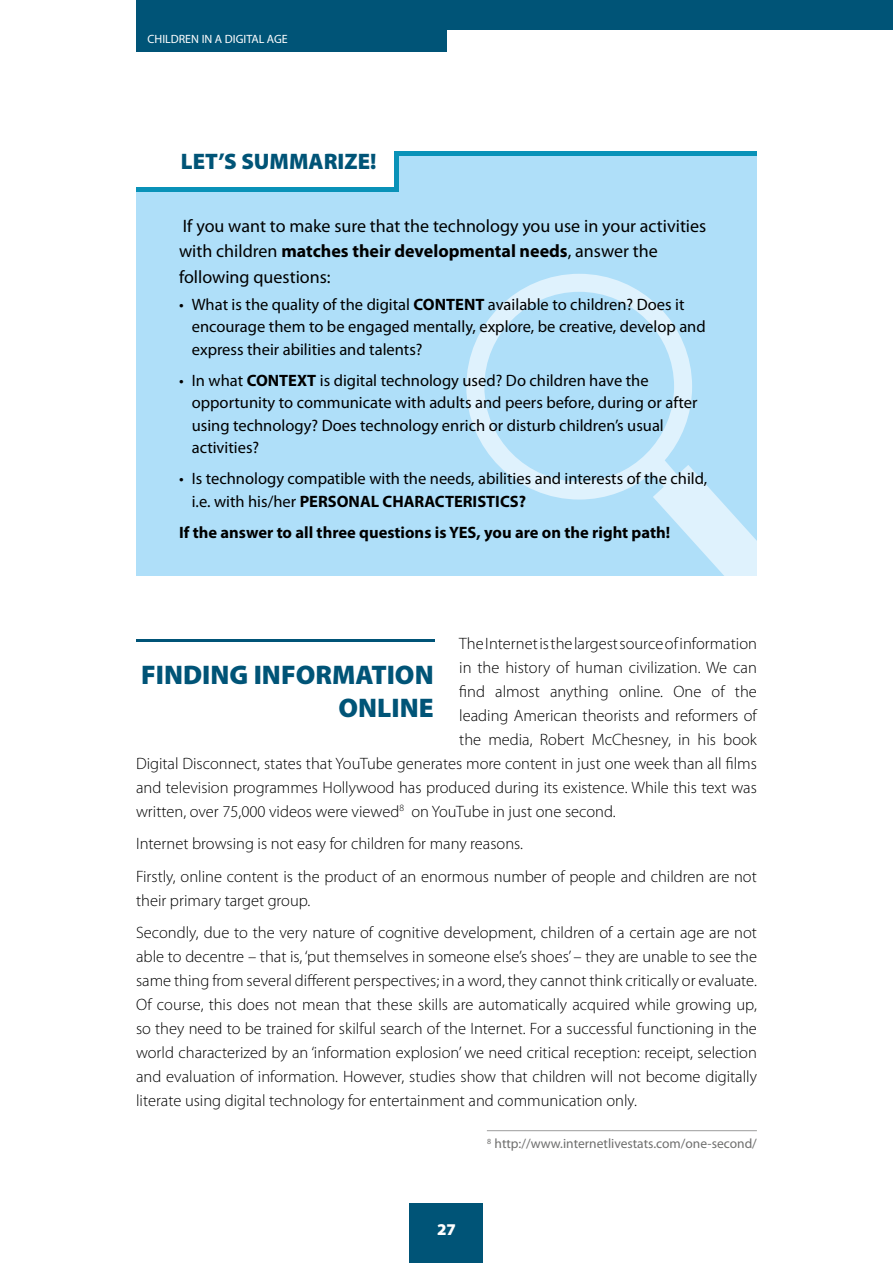
<style>
.page{position:relative;width:893px;height:1263px;background:#fff}
.page>*{position:absolute;margin:0;border:0;box-sizing:border-box;transform-origin:0 0}
.t1{font:900 27px/33px "Myriad Pro";color:#005477;text-align:right}
.t2{font:900 22.5px "Myriad Pro";color:#005477}
.t3{font:18px/25.5px "Myriad Pro";color:#000}
.t4{font:300 16.5px/24px "Myriad Pro";color:#000}
.t5{font:16.5px/22.5px "Myriad Pro";color:#000}
.t6{font:700 16.5px "Myriad Pro";color:#000}
.t7{font:900 16.5px "Myriad Pro";color:#fff}
.t8{font:13.5px "Myriad Pro";color:#6f6f6e}
.t9{font:12px "Myriad Pro";color:#fff}
.s1{font-weight:700}
</style>
<div class="page">
<div style="left:410px;top:1203px;width:73px;height:60px;background:#005477"></div>
<div style="left:136px;top:0;width:310px;height:51px;background:#005477"></div>
<div style="left:136px;top:0;width:757px;height:30px;background:#005477"></div>
<div style="left:136px;top:152px;width:621px;height:423px;background:#afdff9"></div>
<div style="left:92px;top:119px;width:302px;height:68px;background:#fff"></div>
<hr style="left:394px;top:152px;width:363px;height:4px;background:#0992b8">
<hr style="left:136px;top:187px;width:262px;height:4px;background:#0992b8">
<div style="left:394px;top:152px;width:5px;height:39px;background:#0992b8"></div>
<svg style="left:466px;top:274px;width:291px;height:301px"></svg>
<hr style="left:136px;top:639px;width:299px;height:2px;background:#005477">
<hr style="left:487px;top:1130px;width:270px;height:1px;background:#9c9d9d">
<p class="t9" style="left:148px;top:33px;width:142px">CHILDREN IN A DIGITAL AGE</p>
<h2 class="t2" style="left:181px;top:149px;width:197px">LET’S SUMMARIZE!</h2>
<p class="t3" style="left:179px;top:213px;width:529px">If you want to make sure that the technology you use in your activities with children <span class="s1">matches their developmental needs</span>, answer the following questions:</p>
<p class="t5" style="left:192px;top:293px;width:515px;text-indent:-13px">• What is the quality of the digital <span class="s1">CONTENT</span> available to children? Does it encourage them to be engaged mentally, explore, be creative, develop and express their abilities and talents?</p>
<p class="t5" style="left:192px;top:369px;width:507px;text-indent:-13px">• In what <span class="s1">CONTEXT</span> is digital technology used? Do children have the opportunity to communicate with adults and peers before, during or after using technology? Does technology enrich or disturb children’s usual activities?</p>
<p class="t5" style="left:192px;top:468px;width:517px;text-indent:-13px">• Is technology compatible with the needs, abilities and interests of the child, i.e. with his/her <span class="s1">PERSONAL CHARACTERISTICS?</span></p>
<p class="t6" style="left:179px;top:523px;width:493px">If the answer to all three questions is YES, you are on the right path!</p>
<p class="t4" style="left:459px;top:632px;width:299px">The Internet is the largest source of information</p>
<p class="t4" style="left:459px;top:656px;width:299px">in the history of human civilization. We can</p>
<p class="t4" style="left:459px;top:680px;width:299px">find almost anything online. One of the</p>
<p class="t4" style="left:459px;top:704px;width:299px">leading American theorists and reformers of</p>
<p class="t4" style="left:459px;top:728px;width:299px">the media, Robert McChesney, in his book</p>
<p class="t4" style="left:136px;top:752px;width:622px">Digital Disconnect, states that YouTube generates more content in just one week than all films</p>
<p class="t4" style="left:136px;top:776px;width:622px">and television programmes Hollywood has produced during its existence. While this text was</p>
<p class="t4" style="left:136px;top:800px;width:481px">written, over 75,000 videos were viewed<sup>8</sup> on YouTube in just one second.</p>
<p class="t4" style="left:136px;top:828px;width:622px;line-height:32.5px">Internet browsing is not easy for children for many reasons.<br>Firstly, online content is the product of an enormous number of people and children are not</p>
<p class="t4" style="left:136px;top:884px;width:622px;line-height:32.5px">their primary target group.<br>Secondly, due to the very nature of cognitive development, children of a certain age are not</p>
<p class="t4" style="left:136px;top:945px;width:622px;text-align:justify">able to decentre – that is, ‘put themselves in someone else’s shoes’ – they are unable to see the same thing from several different perspectives; in a word, they cannot think critically or evaluate.<br>Of course, this does not mean that these skills are automatically acquired while growing up, so they need to be trained for skilful search of the Internet. For a successful functioning in the world characterized by an ‘information explosion’ we need critical reception: receipt, selection and evaluation of information. However, studies show that children will not become digitally literate using digital technology for entertainment and communication only.</p>
<h1 class="t1" style="left:141px;top:658px;width:294px">FINDING INFORMATION<br>ONLINE</h1>
<p class="t7" style="left:437px;top:1220px;width:20px">27</p>
<p class="t8" style="left:487px;top:1136px;width:271px"><sup>8</sup> http://www.internetlivestats.com/one-second/</p>
</div>
